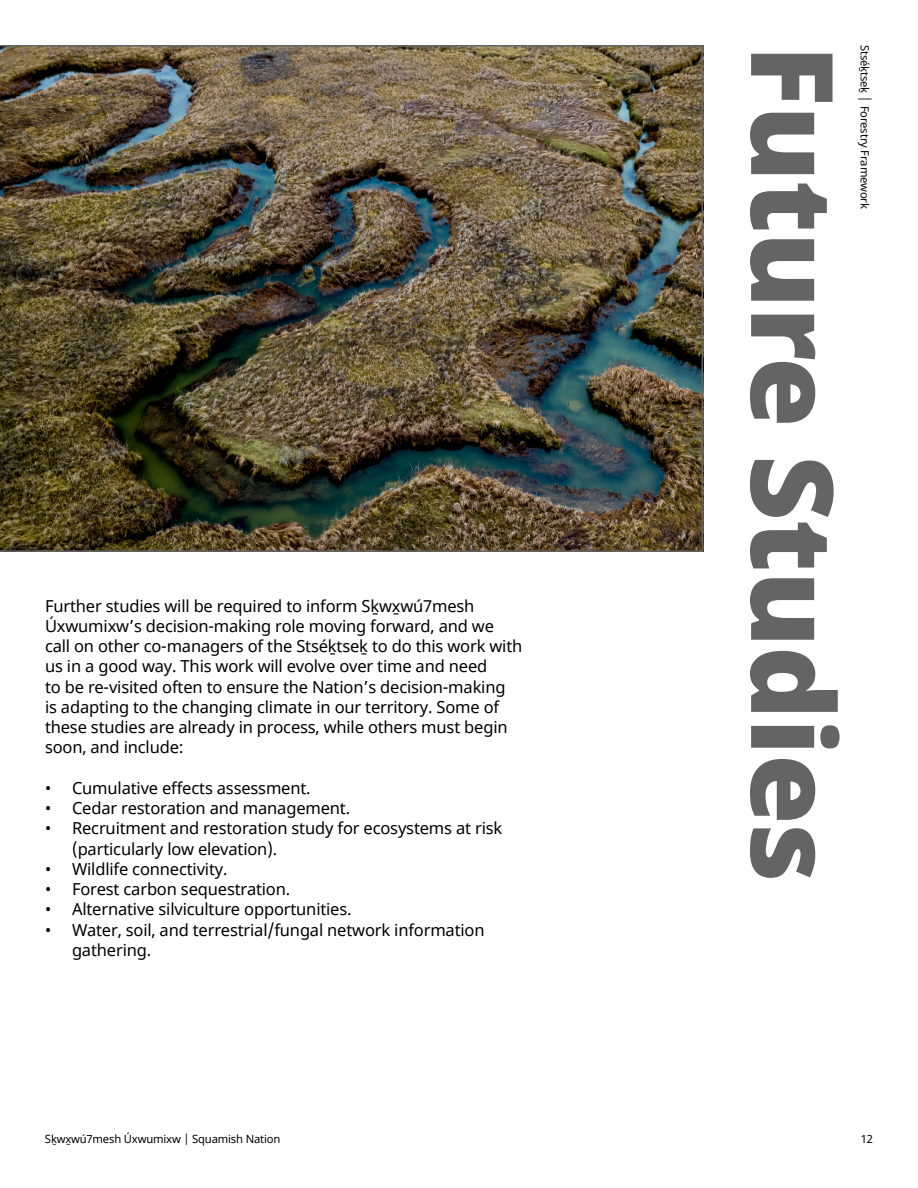
<style>
.page{position:relative;width:918px;height:1188px;background:#fff}
.page>*{position:absolute;margin:0;border:0;box-sizing:border-box;transform-origin:0 0}
.t1{font:900 114px "Noto Sans";letter-spacing:-.01em;color:#646464}
.t2{font:16.5px/20.2px "Noto Sans";letter-spacing:-.01em;color:#000}
.t3{font:11.25px "Noto Sans";letter-spacing:-.015em;color:#000}
</style>
<div class="page">
<img style="left:0;top:45px;width:704px;height:507px">
<p class="t2" style="left:45px;top:596px;width:479px">Further studies will be required to inform Sḵwx̱wú7mesh Úxwumixw’s decision-making role moving forward, and we call on other co-managers of the Stséḵtseḵ to do this work with us in a good way. This work will evolve over time and need<br>to be re-visited often to ensure the Nation’s decision-making<br>is adapting to the changing climate in our territory. Some of these studies are already in process, while others must begin soon, and include:</p>
<p class="t2" style="left:45px;top:778px;width:267px">• Cumulative effects assessment.</p>
<p class="t2" style="left:45px;top:799px;width:307px">• Cedar restoration and management.</p>
<p class="t2" style="left:72px;top:819px;width:432px;text-indent:-27px">• Recruitment and restoration study for ecosystems at risk (particularly low elevation).</p>
<p class="t2" style="left:45px;top:859px;width:184px">• Wildlife connectivity.</p>
<p class="t2" style="left:45px;top:880px;width:247px">• Forest carbon sequestration.</p>
<p class="t2" style="left:45px;top:900px;width:308px">• Alternative silviculture opportunities.</p>
<p class="t2" style="left:72px;top:920px;width:414px;text-indent:-27px">• Water, soil, and terrestrial/fungal network information gathering.</p>
<h1 class="t1" style="left:879px;top:45px;width:839px;rotate:90deg">Future Studies</h1>
<p class="t3" style="left:873px;top:45px;width:165px;rotate:90deg">Stséḵtseḵ │ Forestry Framework</p>
<p class="t3" style="left:45px;top:1131px;width:237px">Sḵwx̱wú7mesh Úxwumixw | Squamish Nation</p>
<p class="t3" style="left:861px;top:1131px;width:14px">12</p>
</div>
